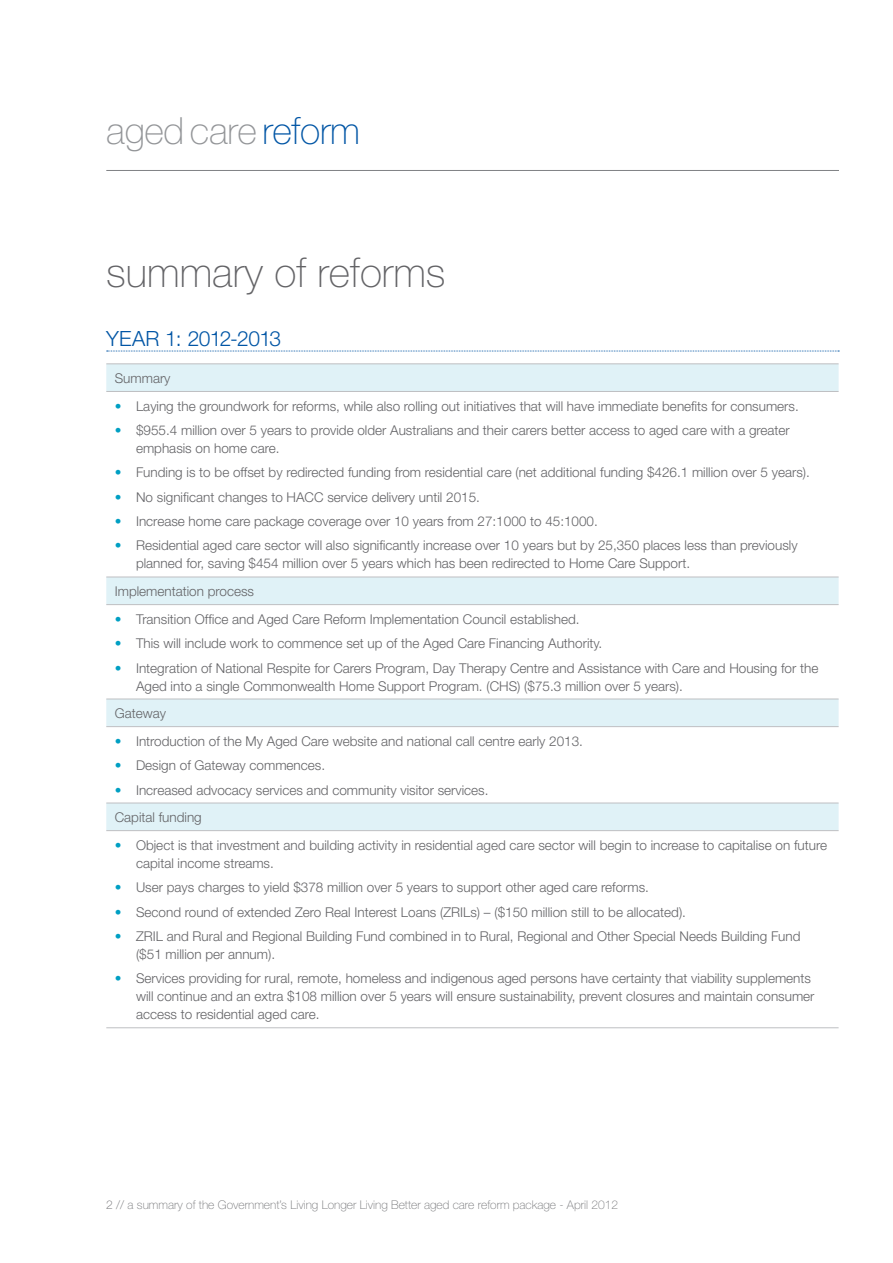
<style>
.page{position:relative;width:893px;height:1263px;background:#fff}
.page>*{position:absolute;margin:0;border:0;box-sizing:border-box;transform-origin:0 0}
.Heading{font:100 40.95px "Helvetica Neue";color:#636366}
.t1{font:100 37.5px "Helvetica Neue";letter-spacing:-.01em;color:#939598}
.Sub-heading{font:300 21px "Helvetica Neue";letter-spacing:-.02em;color:#0155a5}
.table_text{font:300 13.5px/18px "Helvetica Neue";color:#636366}
.t2{font:100 12px "Helvetica Neue";color:#727376}
.s1{color:#0155a5}
.s2{color:#009fc3}
.s3{color:#636366}
</style>
<div class="page">
<hr style="left:106px;top:170px;width:733px;height:1px;background:#808285">
<div style="left:106px;top:364px;width:733px;height:27px;background:#e0f2f7"></div>
<svg style="left:106px;top:576px;width:733px;height:254px"></svg>
<hr style="left:106px;top:391px;width:733px;height:1px;background:#bebfc2">
<hr style="left:106px;top:604px;width:733px;height:1px;background:#bebfc2">
<hr style="left:106px;top:726px;width:733px;height:1px;background:#bebfc2">
<hr style="left:106px;top:830px;width:733px;height:1px;background:#bebfc2">
<hr style="left:106px;top:577px;width:733px;height:1px;background:#bebfc2">
<hr style="left:106px;top:699px;width:733px;height:1px;background:#bebfc2">
<hr style="left:106px;top:803px;width:733px;height:1px;background:#bebfc2">
<hr style="left:106px;top:1027px;width:733px;height:1px;background:#bebfc2">
<hr style="left:106px;top:363px;width:733px;height:1px;background:#bebfc2">
<svg style="left:107px;top:351px;width:732px;height:1px"></svg>
<h2 class="t1" style="left:106px;top:109px;width:255px">aged care <span class="s1">reform</span></h2>
<p class="Heading" style="left:106px;top:249px;width:341px">summary of reforms</p>
<p class="Sub-heading" style="left:106px;top:326px;width:176px">YEAR 1: 2012-2013</p>
<p class="table_text" style="left:115px;top:369px;width:57px">Summary</p>
<p class="table_text" style="left:115px;top:396px;width:685px"><span class="s2">•</span> Laying the groundwork for reforms, while also rolling out initiatives that will have immediate benefits for consumers.</p>
<p class="table_text" style="left:136px;top:421px;width:655px;text-indent:-21px"><span class="s2">•</span> $955.4 million over 5 years to provide older Australians and their carers better access to aged care with a greater emphasis on home care.</p>
<p class="table_text" style="left:115px;top:463px;width:696px"><span class="s2">•</span> Funding is to be offset by redirected funding from residential care (net additional funding $426.1 million over 5 years).</p>
<p class="table_text" style="left:115px;top:488px;width:367px"><span class="s2">•</span> No significant changes to HACC service delivery until 2015.</p>
<p class="table_text" style="left:115px;top:512px;width:485px"><span class="s2">•</span> Increase home care package coverage over 10 years from 27:1000 to 45:1000.</p>
<p class="table_text" style="left:136px;top:536px;width:663px;text-indent:-21px"><span class="s2">•</span> Residential aged care sector will also significantly increase over 10 years but by 25,350 places less than previously planned for, saving $454 million over 5 years which has been redirected to Home Care Support.</p>
<p class="table_text" style="left:115px;top:582px;width:141px">Implementation process</p>
<p class="table_text" style="left:115px;top:610px;width:466px"><span class="s2">•</span> Transition Office and Aged Care Reform Implementation Council established.</p>
<p class="table_text" style="left:115px;top:634px;width:489px"><span class="s2">•</span> This will include work to commence set up of the Aged Care Financing Authority.</p>
<p class="table_text" style="left:136px;top:658px;width:684px;text-indent:-21px"><span class="s2">•</span> Integration of National Respite for Carers Program, Day Therapy Centre and Assistance with Care and Housing for the<br>Aged into a single Commonwealth Home Support Program. (CHS) ($75.3 million over 5 years).</p>
<p class="table_text" style="left:115px;top:704px;width:53px">Gateway</p>
<p class="table_text" style="left:115px;top:732px;width:470px"><span class="s2">•</span> Introduction of the My Aged Care website and national call centre early 2013.</p>
<p class="table_text" style="left:115px;top:756px;width:212px"><span class="s2">•</span> Design of Gateway commences.</p>
<p class="table_text" style="left:115px;top:780px;width:375px"><span class="s2">•</span> Increased advocacy services and community visitor services.</p>
<p class="table_text" style="left:115px;top:808px;width:89px">Capital funding</p>
<p class="table_text" style="left:136px;top:836px;width:692px;text-indent:-21px"><span class="s2">•</span> Object is that investment and building activity in residential aged care sector will begin to increase to capitalise on future capital income streams.</p>
<p class="table_text" style="left:115px;top:878px;width:536px"><span class="s2">•</span> User pays charges to yield $378 million over 5 years to support other aged care reforms.</p>
<p class="table_text" style="left:115px;top:902px;width:573px"><span class="s2">•</span> Second round of extended Zero Real Interest Loans (ZRILs) – ($150 million still to be allocated).</p>
<p class="table_text" style="left:136px;top:927px;width:666px;text-indent:-21px"><span class="s2">•</span> ZRIL and Rural and Regional Building Fund combined in to Rural, Regional and Other Special Needs Building Fund ($51 million per annum).</p>
<p class="table_text" style="left:136px;top:969px;width:680px;text-indent:-21px"><span class="s2">•</span> Services providing for rural, remote, homeless and indigenous aged persons have certainty that viability supplements will continue and an extra $108 million over 5 years will ensure sustainability, prevent closures and maintain consumer access to residential aged care.</p>
<p class="t2" style="left:106px;top:1197px;width:513px"><span class="s3">2</span> // a summary of the Government’s Living Longer Living Better aged care reform package - April 2012</p>
</div>
